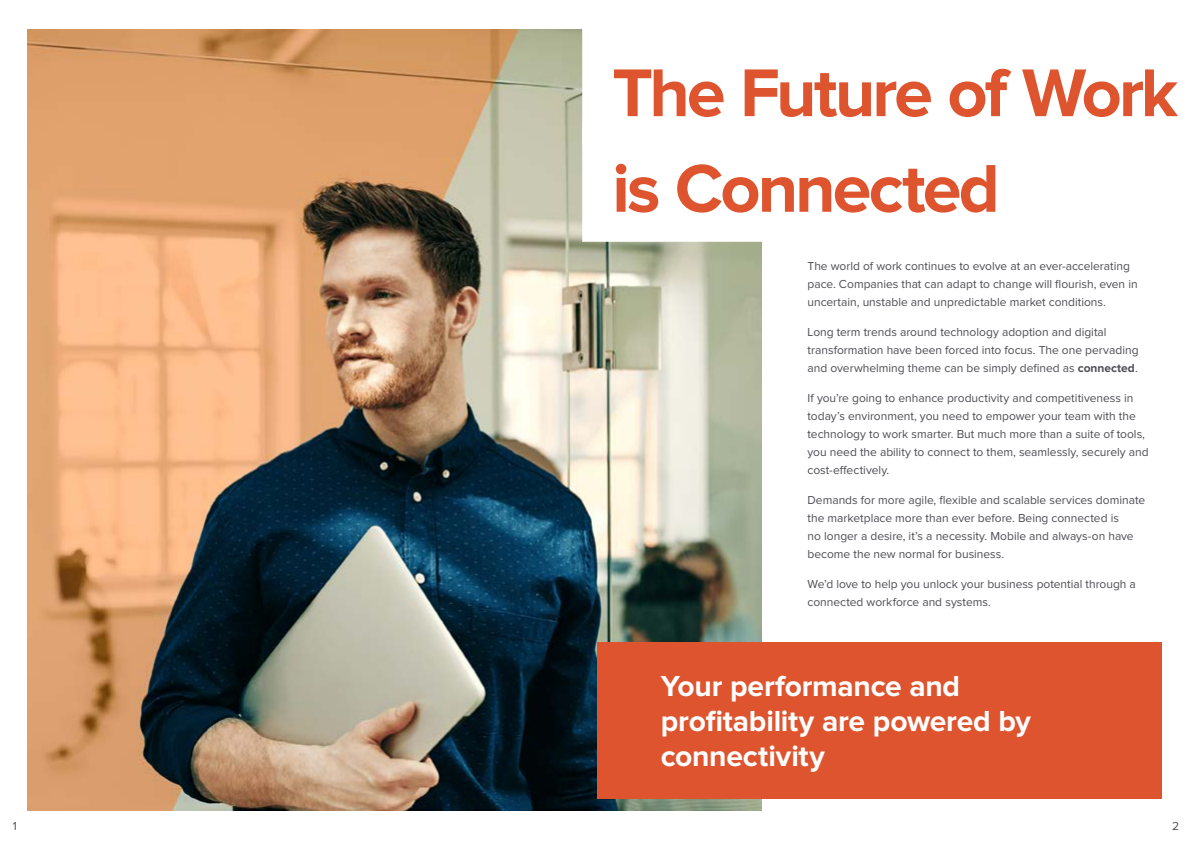
<style>
.page{position:relative;width:1191px;height:842px;background:#fff}
.page>*{position:absolute;margin:0;border:0;box-sizing:border-box;transform-origin:0 0}
.t1{font:700 70px "Proxima Nova";letter-spacing:-.045em;color:#dd542e}
.t2{font:700 30px/35px "Proxima Nova";letter-spacing:-.01em;color:#fff}
.t3{font:12px/18px "Proxima Nova";color:#4e4d53}
.s1{font-weight:700}
</style>
<div class="page">
<img style="left:27px;top:30px;width:734px;height:780px">
<div style="left:597px;top:642px;width:564px;height:157px;background:#dd542e"></div>
<div style="left:582px;top:26px;width:609px;height:120px;background:#fff"></div>
<div style="left:582px;top:122px;width:449px;height:120px;background:#fff"></div>
<h1 class="t1" style="left:612px;top:61px;width:567px">The Future of Work</h1>
<h1 class="t1" style="left:612px;top:156px;width:389px">is Connected</h1>
<p class="t3" style="left:807px;top:258px;width:331px">The world of work continues to evolve at an ever-accelerating pace. Companies that can adapt to change will flourish, even in uncertain, unstable and unpredictable market conditions.</p>
<p class="t3" style="left:807px;top:324px;width:332px">Long term trends around technology adoption and digital transformation have been forced into focus. The one pervading and overwhelming theme can be simply defined as <span class="s1">connected</span>.</p>
<p class="t3" style="left:807px;top:390px;width:343px">If you’re going to enhance productivity and competitiveness in today’s environment, you need to empower your team with the technology to work smarter. But much more than a suite of tools, you need the ability to connect to them, seamlessly, securely and cost-effectively.</p>
<p class="t3" style="left:807px;top:492px;width:339px">Demands for more agile, flexible and scalable services dominate the marketplace more than ever before. Being connected is<br>no longer a desire, it’s a necessity. Mobile and always-on have become the new normal for business.</p>
<p class="t3" style="left:807px;top:576px;width:330px">We’d love to help you unlock your business potential through a connected workforce and systems.</p>
<h2 class="t2" style="left:661px;top:670px;width:372px">Your performance and profitability are powered by connectivity</h2>
<p class="t3" style="left:13px;top:817px;width:6px">1</p>
<p class="t3" style="left:1172px;top:817px;width:9px">2</p>
</div>
